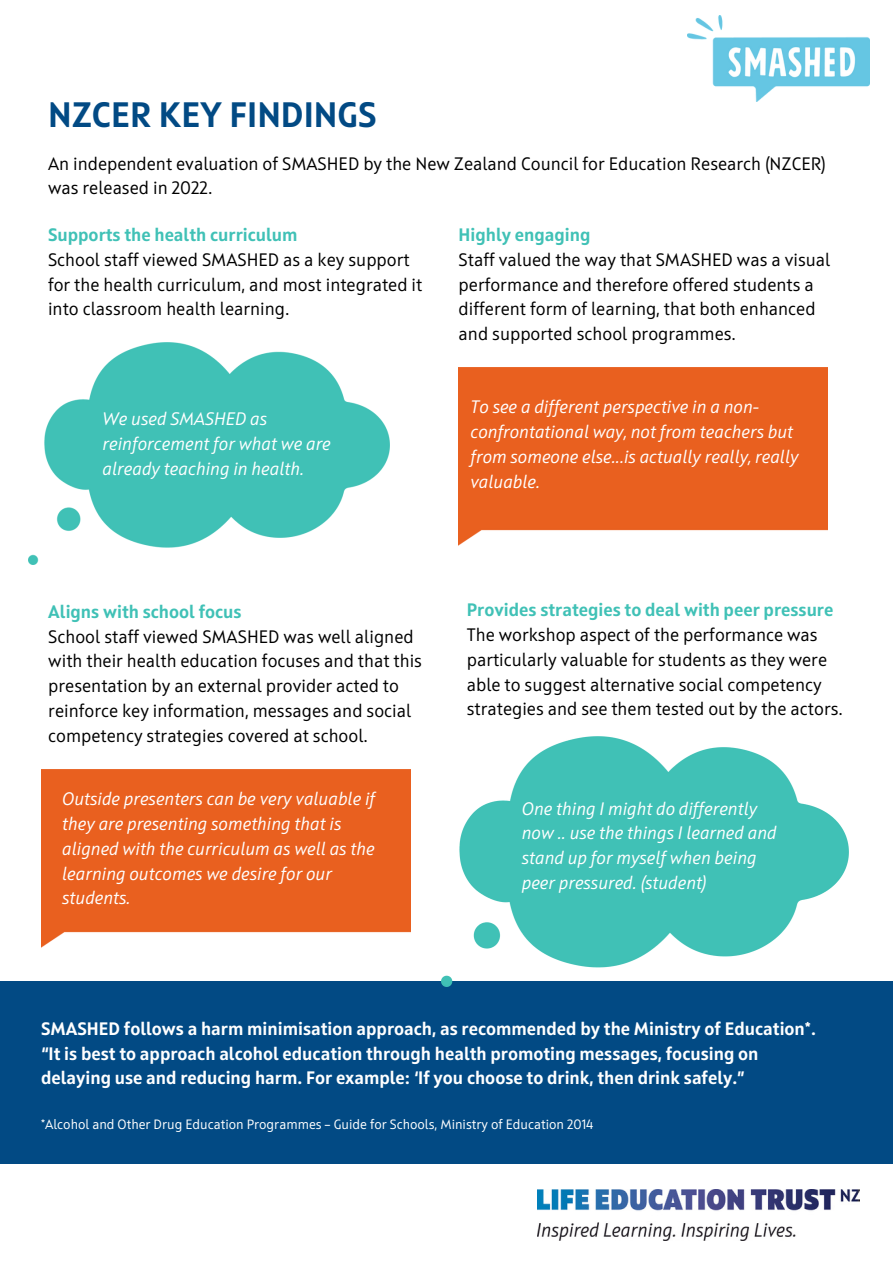
<style>
.page{position:relative;width:893px;height:1264px;background:#fff}
.page>*{position:absolute;margin:0;border:0;box-sizing:border-box;transform-origin:0 0}
.t1{font:700 35.25px "Squad";color:#024a84}
.t2{font:18px/24.8px "Squad";color:#000}
.t3{font:italic 18px/24.8px "Squad";color:#fff}
.t4{font:700 18px "Squad";color:#fff}
.t5{font:700 18px "Squad";color:#40c1b6}
.t6{font:13.5px "Squad";color:#fff}
</style>
<div class="page">
<img style="left:687px;top:16px;width:182px;height:85px">
<img style="left:41px;top:769px;width:369px;height:179px">
<img style="left:538px;top:1189px;width:321px;height:51px">
<img style="left:458px;top:367px;width:369px;height:179px">
<img style="left:28px;top:342px;width:361px;height:222px">
<div style="left:0;top:981px;width:892px;height:182px;background:#024a84"></div>
<img style="left:441px;top:736px;width:407px;height:250px">
<p class="t1" style="left:48px;top:99px;width:330px">NZCER KEY FINDINGS</p>
<p class="t2" style="left:48px;top:152px;width:779px">An independent evaluation of SMASHED by the New Zealand Council for Education Research (NZCER) was released in 2022.</p>
<p class="t5" style="left:48px;top:227px;width:251px">Supports the health curriculum</p>
<p class="t2" style="left:48px;top:248px;width:376px">School staff viewed SMASHED as a key support for the health curriculum, and most integrated it into classroom health learning.</p>
<p class="t3" style="left:103px;top:408px;width:230px">We used SMASHED as reinforcement for what we are already teaching in health.</p>
<p class="t5" style="left:458px;top:227px;width:133px">Highly engaging</p>
<p class="t2" style="left:458px;top:248px;width:373px">Staff valued the way that SMASHED was a visual performance and therefore offered students a different form of learning, that both enhanced and supported school programmes.</p>
<p class="t3" style="left:470px;top:396px;width:329px">To see a different perspective in a non&shy;confrontational way, not from teachers but from someone else...is actually really, really valuable.</p>
<p class="t5" style="left:48px;top:604px;width:195px">Aligns with school focus</p>
<p class="t2" style="left:48px;top:625px;width:375px">School staff viewed SMASHED was well aligned with their health education focuses and that this presentation by an external provider acted to reinforce key information, messages and social competency strategies covered at school.</p>
<p class="t3" style="left:62px;top:788px;width:314px">Outside presenters can be very valuable if they are presenting something that is aligned with the curriculum as well as the learning outcomes we desire for our students.</p>
<p class="t5" style="left:466px;top:602px;width:368px">Provides strategies to deal with peer pressure</p>
<p class="t2" style="left:466px;top:623px;width:377px">The workshop aspect of the performance was particularly valuable for students as they were able to suggest alternative social competency strategies and see them tested out by the actors.</p>
<p class="t3" style="left:522px;top:797px;width:256px">One thing I might do differently now .. use the things I learned and stand up for myself when being peer pressured. (student)</p>
<p class="t4" style="left:41px;top:1021px;width:776px">SMASHED follows a harm minimisation approach, as recommended by the Ministry of Education*.</p>
<p class="t4" style="left:41px;top:1045px;width:719px">“It is best to approach alcohol education through health promoting messages, focusing on</p>
<p class="t4" style="left:41px;top:1070px;width:704px">delaying use and reducing harm. For example: ‘If you choose to drink, then drink safely.”</p>
<p class="t6" style="left:41px;top:1119px;width:553px">*Alcohol and Other Drug Education Programmes – Guide for Schools, Ministry of Education 2014</p>
</div>
